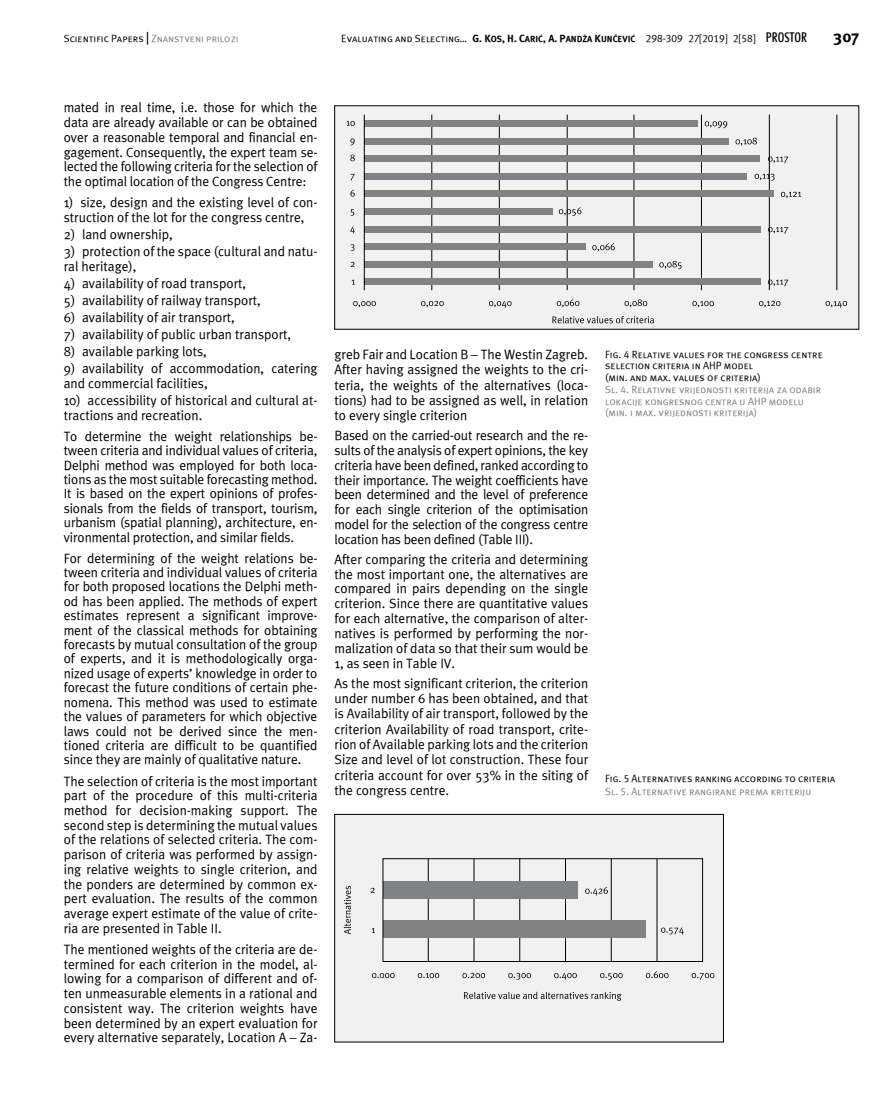
<style>
.page{position:relative;width:893px;height:1106px;background:#fff}
.page>*{position:absolute;margin:0;border:0;box-sizing:border-box;transform-origin:0 0}
.t1{font:700 16.5px "Meta";color:#000}
.t2{font:13.5px/14.7px "Meta";color:#000;text-align:justify}
.t3{font:10.5px/11.4px "Meta Caps";color:#000}
.t4{font:10.5px/11.4px "Meta Caps";color:#808285}
.s1{color:#000}
.s2{font-family:"Meta Bold SC850"}
.s3{font-family:"Meta Bold SC850";font-size:8.85px}
.s4{font-family:"A Futura";font-stretch:condensed;font-size:13.5px}
</style>
<div class="page">
<div style="left:335px;top:106px;width:524px;height:223px;background:#f1f1f2"></div>
<hr style="left:837px;top:115px;width:1px;height:175px;background:#000">
<hr style="left:432px;top:115px;width:1px;height:175px;background:#000">
<hr style="left:499px;top:115px;width:1px;height:175px;background:#000">
<hr style="left:567px;top:115px;width:1px;height:175px;background:#000">
<hr style="left:634px;top:115px;width:1px;height:175px;background:#000">
<hr style="left:701px;top:115px;width:1px;height:175px;background:#000">
<hr style="left:769px;top:115px;width:1px;height:175px;background:#000">
<svg style="left:552px;top:316px;width:102px;height:7px"></svg>
<svg style="left:826px;top:301px;width:21px;height:7px"></svg>
<svg style="left:705px;top:121px;width:22px;height:7px"></svg>
<svg style="left:735px;top:138px;width:22px;height:8px"></svg>
<svg style="left:768px;top:156px;width:20px;height:7px"></svg>
<svg style="left:755px;top:174px;width:19px;height:6px"></svg>
<svg style="left:781px;top:192px;width:20px;height:6px"></svg>
<svg style="left:559px;top:207px;width:22px;height:9px"></svg>
<svg style="left:768px;top:227px;width:20px;height:7px"></svg>
<svg style="left:768px;top:279px;width:20px;height:7px"></svg>
<svg style="left:592px;top:243px;width:23px;height:8px"></svg>
<svg style="left:659px;top:261px;width:22px;height:8px"></svg>
<svg style="left:759px;top:301px;width:21px;height:6px"></svg>
<svg style="left:692px;top:301px;width:22px;height:6px"></svg>
<svg style="left:625px;top:299px;width:22px;height:8px"></svg>
<svg style="left:557px;top:299px;width:22px;height:8px"></svg>
<svg style="left:489px;top:301px;width:23px;height:7px"></svg>
<svg style="left:421px;top:301px;width:23px;height:6px"></svg>
<svg style="left:353px;top:301px;width:23px;height:6px"></svg>
<svg style="left:346px;top:121px;width:9px;height:5px"></svg>
<svg style="left:350px;top:138px;width:5px;height:7px"></svg>
<svg style="left:350px;top:155px;width:5px;height:6px"></svg>
<svg style="left:350px;top:174px;width:5px;height:6px"></svg>
<svg style="left:350px;top:190px;width:5px;height:6px"></svg>
<svg style="left:351px;top:209px;width:3px;height:7px"></svg>
<svg style="left:350px;top:227px;width:5px;height:7px"></svg>
<svg style="left:350px;top:244px;width:4px;height:7px"></svg>
<svg style="left:351px;top:262px;width:4px;height:5px"></svg>
<div style="left:364px;top:120px;width:334px;height:7px;background:#808285"></div>
<div style="left:364px;top:138px;width:365px;height:6px;background:#808285"></div>
<div style="left:364px;top:155px;width:396px;height:7px;background:#808285"></div>
<div style="left:364px;top:173px;width:383px;height:6px;background:#808285"></div>
<div style="left:364px;top:191px;width:410px;height:6px;background:#808285"></div>
<div style="left:364px;top:208px;width:189px;height:7px;background:#808285"></div>
<div style="left:364px;top:226px;width:396px;height:6px;background:#808285"></div>
<div style="left:364px;top:243px;width:222px;height:7px;background:#808285"></div>
<div style="left:364px;top:261px;width:289px;height:6px;background:#808285"></div>
<div style="left:364px;top:279px;width:396px;height:6px;background:#808285"></div>
<hr style="left:364px;top:115px;width:1px;height:175px;background:#000">
<div style="left:335px;top:814px;width:388px;height:228px;background:#f1f1f2"></div>
<div style="left:334px;top:814px;width:390px;height:228px;border:1px solid #000"></div>
<svg style="left:464px;top:991px;width:157px;height:9px"></svg>
<svg style="left:692px;top:973px;width:22px;height:6px"></svg>
<svg style="left:646px;top:971px;width:22px;height:7px"></svg>
<svg style="left:585px;top:887px;width:23px;height:8px"></svg>
<svg style="left:661px;top:927px;width:23px;height:7px"></svg>
<svg style="left:600px;top:973px;width:23px;height:6px"></svg>
<svg style="left:554px;top:973px;width:23px;height:6px"></svg>
<svg style="left:508px;top:973px;width:23px;height:6px"></svg>
<svg style="left:371px;top:887px;width:4px;height:5px"></svg>
<svg style="left:462px;top:973px;width:23px;height:5px"></svg>
<svg style="left:418px;top:973px;width:21px;height:5px"></svg>
<svg style="left:372px;top:973px;width:23px;height:5px"></svg>
<svg style="left:344px;top:886px;width:7px;height:48px"></svg>
<hr style="left:657px;top:858px;width:1px;height:103px;background:#000">
<hr style="left:611px;top:858px;width:1px;height:103px;background:#000">
<hr style="left:565px;top:858px;width:1px;height:103px;background:#000">
<hr style="left:519px;top:858px;width:1px;height:103px;background:#000">
<hr style="left:474px;top:858px;width:1px;height:103px;background:#000">
<hr style="left:428px;top:858px;width:1px;height:103px;background:#000">
<div style="left:383px;top:881px;width:194px;height:18px;background:#808285"></div>
<div style="left:383px;top:920px;width:262px;height:18px;background:#808285"></div>
<div style="left:383px;top:858px;width:320px;height:103px;border:1px solid #000"></div>
<p class="t4" style="left:64px;top:33px;width:176px"><span class="s1">Scientific Papers</span> Znanstveni prilozi</p>
<p class="t3" style="left:341px;top:33px;width:467px">Evaluating and Selecting… <span class="s2">G. K</span><span class="s3">OS</span><span class="s2">, H. C</span><span class="s3">ARIĆ</span><span class="s2">, A. P</span><span class="s3">ANDŽA</span> <span class="s2">K</span><span class="s3">UNČEVIĆ</span> 298-309 27[2019] 2[58] <span class="s4">PROSTOR</span></p>
<p class="t1" style="left:834px;top:26px;width:27px">307</p>
<p class="t2" style="left:64px;top:100px;width:255px">mated in real time, i.e. those for which the data are already available or can be obtained over a reasonable temporal and financial en&shy;gagement. Consequently, the expert team se&shy;lected the following criteria for the selection of the optimal location of the Congress Centre:</p>
<p class="t2" style="left:64px;top:195px;width:255px">1) size, design and the existing level of con&shy;struction of the lot for the congress centre,</p>
<p class="t2" style="left:64px;top:227px;width:110px">2) land ownership,</p>
<p class="t2" style="left:64px;top:244px;width:255px">3) protection of the space (cultural and natu&shy;ral heritage),</p>
<p class="t2" style="left:64px;top:276px;width:184px">4) availability of road transport,</p>
<p class="t2" style="left:64px;top:293px;width:199px">5) availability of railway transport,</p>
<p class="t2" style="left:64px;top:310px;width:173px">6) availability of air transport,</p>
<p class="t2" style="left:64px;top:327px;width:229px">7) availability of public urban transport,</p>
<p class="t2" style="left:64px;top:344px;width:145px">8) available parking lots,</p>
<p class="t2" style="left:64px;top:361px;width:255px">9) availability of accommodation, catering and commercial facilities,</p>
<p class="t2" style="left:64px;top:393px;width:255px">10) accessibility of historical and cultural at&shy;tractions and recreation.</p>
<p class="t2" style="left:64px;top:428px;width:255px">To determine the weight relationships be&shy;tween criteria and individual values of criteria, Delphi method was employed for both loca&shy;tions as the most suitable forecasting method.<br>It is based on the expert opinions of profes&shy;sionals from the fields of transport, tourism, urbanism (spatial planning), architecture, en&shy;vironmental protection, and similar fields.</p>
<p class="t2" style="left:64px;top:550px;width:255px">For determining of the weight relations be&shy;tween criteria and individual values of criteria for both proposed locations the Delphi meth&shy;od has been applied. The methods of expert estimates represent a significant improve&shy;ment of the classical methods for obtaining forecasts by mutual consultation of the group of experts, and it is methodologically orga&shy;nized usage of experts’ knowledge in order to forecast the future conditions of certain phe&shy;nomena. This method was used to estimate the values of parameters for which objective laws could not be derived since the men&shy;tioned criteria are difficult to be quantified since they are mainly of qualitative nature.</p>
<p class="t2" style="left:64px;top:773px;width:255px">The selection of criteria is the most important part of the procedure of this multi-criteria method for decision-making support. The second step is determining the mutual values of the relations of selected criteria. The com&shy;parison of criteria was performed by assign&shy;ing relative weights to single criterion, and the ponders are determined by common ex&shy;pert evaluation. The results of the common average expert estimate of the value of crite&shy;ria are presented in Table II.</p>
<p class="t2" style="left:64px;top:941px;width:255px">The mentioned weights of the criteria are de&shy;termined for each criterion in the model, al&shy;lowing for a comparison of different and of&shy;ten unmeasurable elements in a rational and consistent way. The criterion weights have been determined by an expert evaluation for every alternative separately, Location A Za-</p>
<p class="t2" style="left:334px;top:346px;width:255px;line-height:15.3px">greb Fair and Location B The Westin Zagreb.<br>After having assigned the weights to the cri&shy;teria, the weights of the alternatives (loca&shy;tions) had to be assigned as well, in relation to every single criterion</p>
<p class="t2" style="left:334px;top:427px;width:255px">Based on the carried-out research and the re&shy;sults of the analysis of expert opinions, the key criteria have been defined, ranked according to their importance. The weight coefficients have been determined and the level of preference for each single criterion of the optimisation model for the selection of the congress centre location has been defined (Table III).</p>
<p class="t2" style="left:334px;top:551px;width:255px">After comparing the criteria and determining the most important one, the alternatives are compared in pairs depending on the single criterion. Since there are quantitative values for each alternative, the comparison of alter&shy;natives is performed by performing the nor&shy;malization of data so that their sum would be 1, as seen in Table IV.</p>
<p class="t2" style="left:334px;top:675px;width:255px;line-height:15.3px">As the most significant criterion, the criterion under number 6 has been obtained, and that is Availability of air transport, followed by the criterion Availability of road transport, crite&shy;rion of Available parking lots and the criterion Size and level of lot construction. These four criteria account for over 53% in the siting of the congress centre.</p>
<p class="t3" style="left:605px;top:348px;width:219px">Fig. 4 Relative values for the congress centre selection criteria in AHP model<br>(min. and max. values of criteria)</p>
<p class="t4" style="left:605px;top:384px;width:217px">Sl. 4. Relativne vrijednosti kriterija za odabir lokacije kongresnog centra u AHP modelu (min. i max. vrijednosti kriterija)</p>
<p class="t3" style="left:605px;top:772px;width:232px">Fig. 5 Alternatives ranking according to criteria</p>
<p class="t4" style="left:605px;top:785px;width:208px">Sl. 5. Alternative rangirane prema kriteriju</p>
</div>
